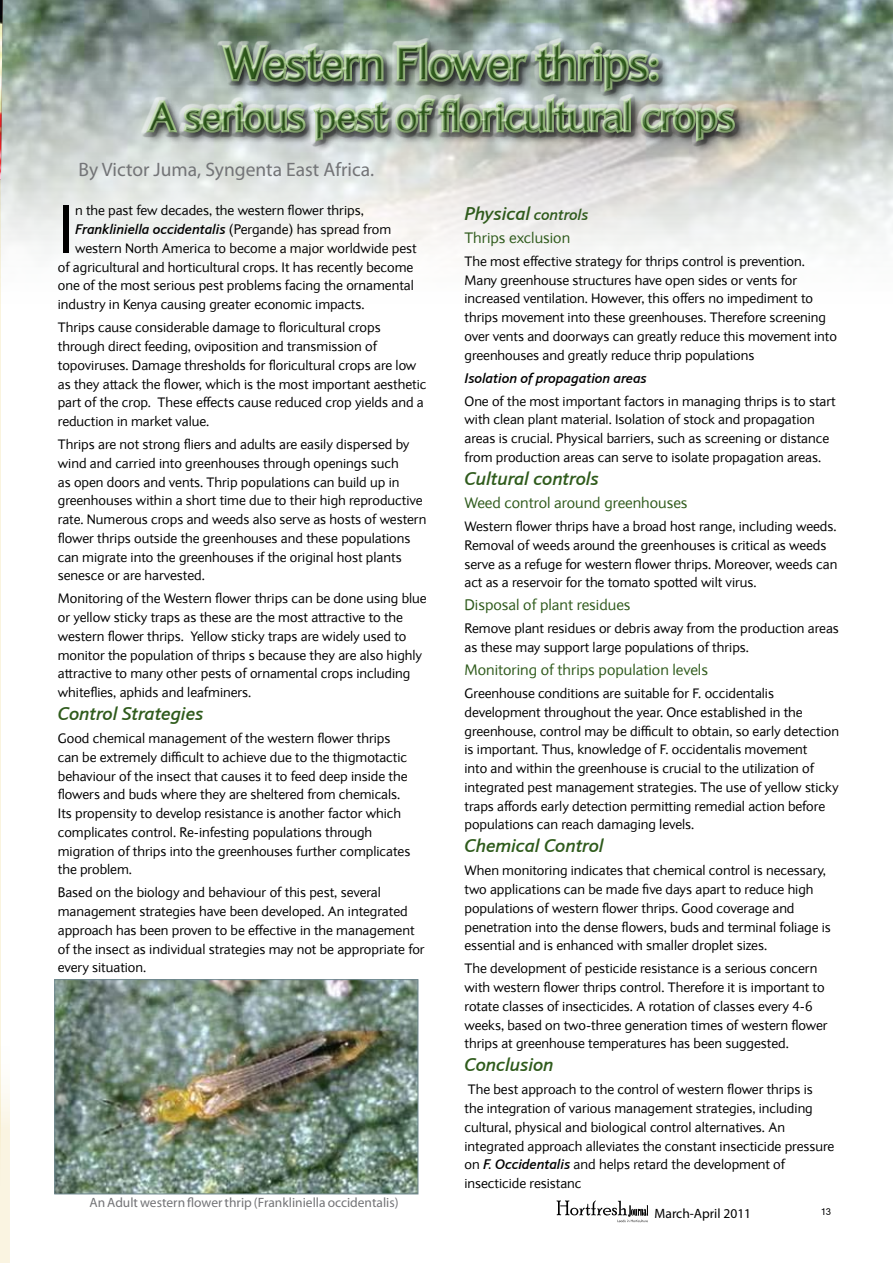
<style>
.page{position:relative;width:893px;height:1263px;background:#fff}
.page>*{position:absolute;margin:0;border:0;box-sizing:border-box;transform-origin:0 0}
.t1{font:66.6px "Barclays Sans";color:#000}
.t2{font:45px "Barclays Sans";color:#2f5b1c}
.t3{font:39px "Barclays Sans";color:#2f5b1c}
.t4{font:19.5px "Myriad Pro";color:#737477}
.t5{font:italic 700 18px "Barclays Sans";color:#2f5b1c}
.t6{font:15px "Barclays Sans";color:#2f5b1c}
.t7{font:15px "Kartika";color:#000}
.t8{font:13.5px/18.8px "Barclays Sans";color:#000}
.t9{font:italic 700 13.5px "Barclays Sans";color:#000}
.t10{font:13.5px "Myriad Pro";color:#737477}
.t11{font:13.5px "Myriad Pro";color:#000}
.s1{font-weight:400;font-style:normal}
.s2{font-size:15px}
.s3{font-weight:700;font-style:italic}
</style>
<div class="page">
<svg style="left:0;top:1089px;width:10px;height:174px;background:#faf4e3"></svg>
<hr style="left:0;top:0;width:1px;height:1199px;background:#e5c55a">
<svg style="left:556px;top:1200px;width:92px;height:22px"></svg>
<img style="left:0;top:0;width:893px;height:322px">
<div style="left:142px;top:38px;width:751px;height:156px;background:#000;opacity:.75"></div>
<div style="left:65px;top:6px;width:753px;height:151px;background:#000;opacity:.36"></div>
<img style="left:56px;top:981px;width:360px;height:211px">
<div style="left:54px;top:979px;width:364px;height:215px;border:1px solid #6f888f"></div>
<img style="left:0;top:0;width:3px;height:180px">
<h2 class="t2" style="left:224px;top:35px;width:436px">Western Flower thrips:</h2>
<h3 class="t3" style="left:149px;top:92px;width:587px">A serious pest of floricultural crops</h3>
<h3 class="t4" style="left:79px;top:158px;width:297px">By Victor Juma, Syngenta East Africa.</h3>
<h1 class="t1" style="left:58px;top:188px;width:19px">I</h1>
<p class="t8" style="left:75px;top:201px;width:290px">n the past few decades, the western flower thrips,</p>
<p class="t9" style="left:75px;top:220px;width:318px">Frankliniella occidentalis <span class="s1">(Pergande) has spread from</span></p>
<p class="t8" style="left:75px;top:239px;width:343px">western North America to become a major worldwide pest</p>
<p class="t8" style="left:58px;top:257px;width:357px">of agricultural and horticultural crops. It has recently become</p>
<p class="t8" style="left:58px;top:276px;width:358px">one of the most serious pest problems facing the ornamental</p>
<p class="t8" style="left:58px;top:295px;width:308px">industry in Kenya causing greater economic impacts.</p>
<p class="t8" style="left:58px;top:318px;width:370px">Thrips cause considerable damage to floricultural crops through direct feeding, oviposition and transmission of topoviruses. Damage thresholds for floricultural crops are low as they attack the flower, which is the most important aesthetic part of the crop. These effects cause reduced crop yields and a reduction in market value.</p>
<p class="t8" style="left:58px;top:435px;width:370px">Thrips are not strong fliers and adults are easily dispersed by wind and carried into greenhouses through openings such<br>as open doors and vents. Thrip populations can build up in greenhouses within a short time due to their high reproductive rate. Numerous crops and weeds also serve as hosts of western flower thrips outside the greenhouses and these populations can migrate into the greenhouses if the original host plants senesce or are harvested.</p>
<p class="t8" style="left:58px;top:589px;width:370px">Monitoring of the Western flower thrips can be done using blue or yellow sticky traps as these are the most attractive to the western flower thrips. Yellow sticky traps are widely used to monitor the population of thrips s because they are also highly attractive to many other pests of ornamental crops including whiteflies, aphids and leafminers.</p>
<h3 class="t5" style="left:58px;top:702px;width:147px">Control Strategies</h3>
<p class="t8" style="left:58px;top:729px;width:354px">Good chemical management of the western flower thrips can be extremely difficult to achieve due to the thigmotactic behaviour of the insect that causes it to feed deep inside the flowers and buds where they are sheltered from chemicals.<br>Its propensity to develop resistance is another factor which complicates control. Re-infesting populations through migration of thrips into the greenhouses further complicates the problem.</p>
<p class="t8" style="left:58px;top:883px;width:368px">Based on the biology and behaviour of this pest, several management strategies have been developed. An integrated approach has been proven to be effective in the management of the insect as individual strategies may not be appropriate for every situation.</p>
<p class="t10" style="left:89px;top:1194px;width:311px">An Adult western flower thrip (Frankliniella occidentalis)</p>
<h3 class="t5" style="left:464px;top:202px;width:125px">Physical <span class="s2">controls</span></h3>
<p class="t6" style="left:464px;top:228px;width:107px">Thrips exclusion</p>
<p class="t8" style="left:464px;top:252px;width:374px">The most effective strategy for thrips control is prevention.<br>Many greenhouse structures have open sides or vents for increased ventilation. However, this offers no impediment to thrips movement into these greenhouses. Therefore screening over vents and doorways can greatly reduce this movement into greenhouses and greatly reduce thrip populations</p>
<p class="t9" style="left:464px;top:369px;width:184px">Isolation of propagation areas</p>
<p class="t8" style="left:464px;top:391px;width:373px">One of the most important factors in managing thrips is to start with clean plant material. Isolation of stock and propagation areas is crucial. Physical barriers, such as screening or distance from production areas can serve to isolate propagation areas.</p>
<h3 class="t5" style="left:464px;top:467px;width:136px">Cultural controls</h3>
<p class="t6" style="left:464px;top:493px;width:224px">Weed control around greenhouses</p>
<p class="t8" style="left:464px;top:517px;width:374px">Western flower thrips have a broad host range, including weeds.<br>Removal of weeds around the greenhouses is critical as weeds serve as a refuge for western flower thrips. Moreover, weeds can act as a reservoir for the tomato spotted wilt virus.</p>
<p class="t6" style="left:464px;top:596px;width:167px">Disposal of plant residues</p>
<p class="t8" style="left:464px;top:619px;width:376px">Remove plant residues or debris away from the production areas as these may support large populations of thrips.</p>
<p class="t6" style="left:464px;top:660px;width:245px">Monitoring of thrips population levels</p>
<p class="t8" style="left:464px;top:684px;width:376px">Greenhouse conditions are suitable for F. occidentalis development throughout the year. Once established in the greenhouse, control may be difficult to obtain, so early detection is important. Thus, knowledge of F. occidentalis movement<br>into and within the greenhouse is crucial to the utilization of integrated pest management strategies. The use of yellow sticky traps affords early detection permitting remedial action before populations can reach damaging levels.</p>
<h3 class="t5" style="left:464px;top:834px;width:141px">Chemical Control</h3>
<p class="t8" style="left:464px;top:861px;width:368px">When monitoring indicates that chemical control is necessary, two applications can be made five days apart to reduce high populations of western flower thrips. Good coverage and penetration into the dense flowers, buds and terminal foliage is essential and is enhanced with smaller droplet sizes.</p>
<p class="t8" style="left:464px;top:959px;width:365px">The development of pesticide resistance is a serious concern with western flower thrips control. Therefore it is important to rotate classes of insecticides. A rotation of classes every 4-6 weeks, based on two-three generation times of western flower thrips at greenhouse temperatures has been suggested.</p>
<h3 class="t5" style="left:464px;top:1053px;width:91px">Conclusion</h3>
<p class="t8" style="left:464px;top:1080px;width:371px">The best approach to the control of western flower thrips is<br>the integration of various management strategies, including cultural, physical and biological control alternatives. An integrated approach alleviates the constant insecticide pressure on <span class="s3">F. Occidentalis</span> and helps retard the development of insecticide resistanc</p>
<p class="t11" style="left:655px;top:1205px;width:98px">March-April 2011</p>
<p class="t7" style="left:821px;top:1204px;width:12px">13</p>
</div>
